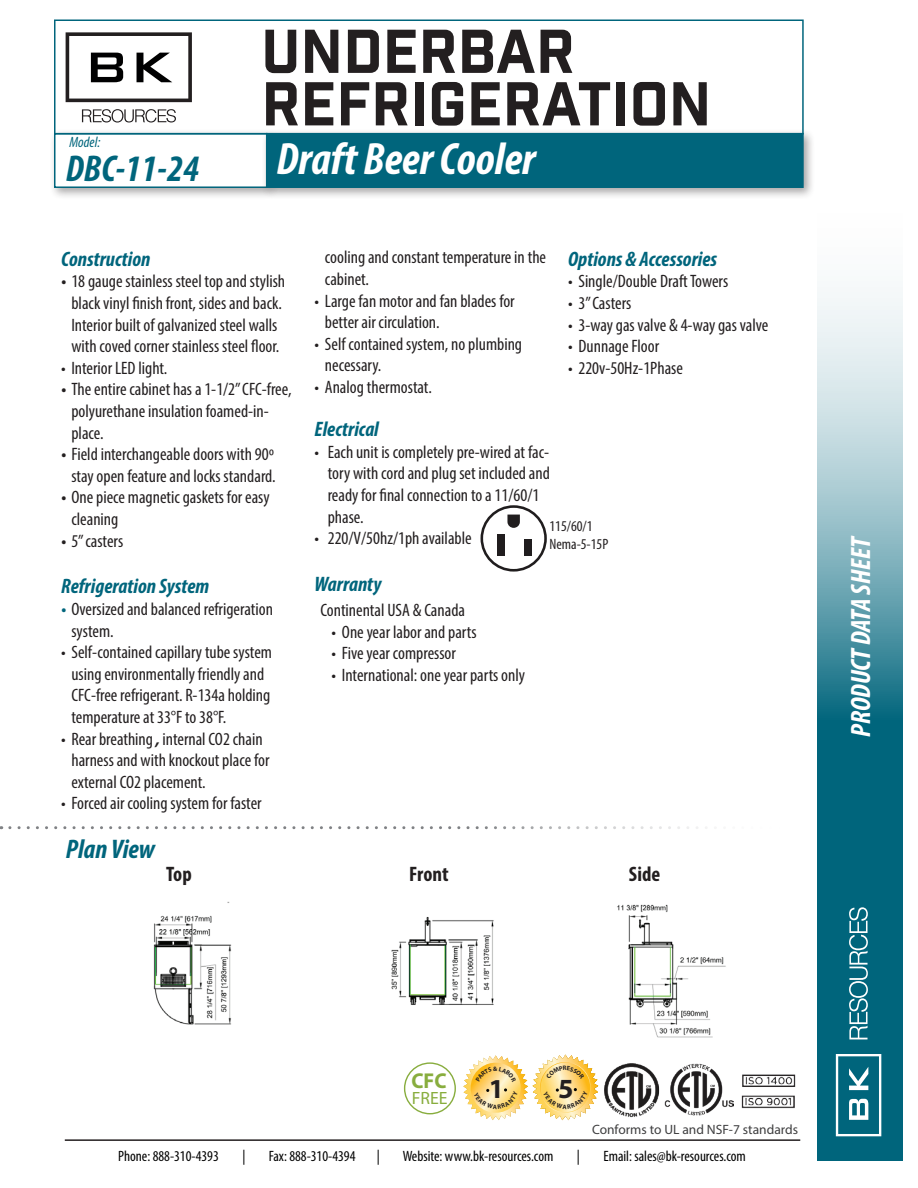
<style>
.page{position:relative;width:918px;height:1188px;background:#fff}
.page>*{position:absolute;margin:0;border:0;box-sizing:border-box;transform-origin:0 0}
.t1{font:60px/52.5px "Industry Inc Base";color:#231f20}
.t2{font:italic 700 condensed 45.6px "Myriad Pro";color:#fff}
.t3{font:italic 700 condensed 37.5px "Myriad Pro";color:#00657c}
.t4{font:italic 700 condensed 28.05px "Myriad Pro";letter-spacing:-.005em;color:#fff}
.t5{font:700 27.75px "Myriad Pro";color:#231f20}
.t6{font:700 27.45px "Myriad Pro";color:#231f20}
.t7{font:italic 700 condensed 27px "Myriad Pro";color:#00657c}
.t8{font:700 21.6px "Myriad Pro";color:#88ad3e;scale:.95 1}
.t9{font:italic 700 condensed 21px "Myriad Pro";color:#00657c}
.t10{font:700 condensed 21px "Myriad Pro";color:#231f20}
.t11{font:condensed 18px/21.6px "Myriad Pro";color:#231f20}
.t12{font:17.85px "Myriad Pro";color:#88ad3e}
.t13{font:condensed 15px "Myriad Pro";color:#000001}
.t14{font:condensed 15px/18px "Myriad Pro";color:#231f20}
.t15{font:italic condensed 15px "Myriad Pro";color:#00657c}
.t16{font:13.5px "Myriad Pro";color:#3e3e3f}
.s1{font-weight:700;font-style:italic}
.s2{font-weight:700;font-style:italic;color:#00657c}
</style>
<div class="page">
<svg style="left:817px;top:292px;width:86px;height:869px;background:#5095a5"></svg>
<svg style="left:849px;top:907px;width:19px;height:132px;background:#4991a1"></svg>
<svg style="left:836px;top:1054px;width:45px;height:82px"></svg>
<hr style="left:65px;top:1139px;width:735px;height:2px;background:#231f20">
<div style="left:49px;top:128px;width:230px;height:72px;background:#231f20;opacity:.4"></div>
<div style="left:54px;top:133px;width:213px;height:55px;background:#fff;border:2px solid #00657c"></div>
<div style="left:261px;top:128px;width:554px;height:72px;background:#231f20;opacity:.4"></div>
<div style="left:266px;top:133px;width:538px;height:55px;background:#00657c"></div>
<svg style="left:82px;top:109px;width:94px;height:14px"></svg>
<svg style="left:66px;top:32px;width:126px;height:70px"></svg>
<div style="left:54px;top:20px;width:750px;height:115px;border:2px solid #00657c"></div>
<svg style="left:10px;top:826px;width:697px;height:3px"></svg>
<div style="left:481px;top:505px;width:66px;height:67px;border:3px solid #201d1e;border-radius:50%"></div>
<div style="left:497px;top:534px;width:8px;height:22px;background:#201d1e"></div>
<div style="left:524px;top:539px;width:8px;height:17px;background:#201d1e"></div>
<svg style="left:507px;top:515px;width:13px;height:13px"></svg>
<img style="left:741px;top:1074px;width:55px;height:35px">
<div style="left:404px;top:1062px;width:52px;height:52px;border:1px solid #88ad3e;border-radius:50%"></div>
<img style="left:604px;top:1064px;width:56px;height:54px">
<img style="left:664px;top:1064px;width:69px;height:52px">
<img style="left:153px;top:901px;width:573px;height:137px">
<svg style="left:463px;top:1055px;width:135px;height:65px"></svg>
<h1 class="t1" style="left:261px;top:28px;width:452px">UNDERBAR<br>REFRIGERATION</h1>
<p class="t15" style="left:70px;top:133px;width:32px">Model:</p>
<h2 class="t2" style="left:276px;top:130px;width:261px">Draft Beer Cooler</h2>
<h3 class="t3" style="left:66px;top:145px;width:135px">DBC-11-24</h3>
<p class="t9" style="left:61px;top:246px;width:91px">Construction</p>
<p class="t11" style="left:61px;top:270px;width:226px;text-align:center"><span class="s1">•</span> 18 gauge stainless steel top and stylish black vinyl finish front, sides and back.<br>Interior built of galvanized steel walls with coved corner stainless steel floor.</p>
<p class="t11" style="left:61px;top:357px;width:108px">• Interior LED light.</p>
<p class="t11" style="left:71px;top:378px;width:222px;text-indent:-10px"><span class="s1">•</span> The entire cabinet has a 1-1/2” CFC-free, polyurethane insulation foamed-in&shy;place.</p>
<p class="t11" style="left:61px;top:443px;width:216px;text-align:center"><span class="s1">•</span> Field interchangeable doors with 90º stay open feature and locks standard.</p>
<p class="t11" style="left:71px;top:486px;width:200px;text-indent:-10px"><span class="s1">•</span> One piece magnetic gaskets for easy cleaning</p>
<p class="t11" style="left:61px;top:530px;width:64px"><span class="s1">•</span> 5” casters</p>
<p class="t9" style="left:61px;top:573px;width:150px">Refrigeration System</p>
<p class="t11" style="left:71px;top:598px;width:203px;text-indent:-10px"><span class="s2">•</span> Oversized and balanced refrigeration system.</p>
<p class="t11" style="left:71px;top:641px;width:202px;text-indent:-10px">• Self-contained capillary tube system using environmentally friendly and CFC-free refrigerant. R-134a holding temperature at 33°F to 38°F.</p>
<p class="t11" style="left:71px;top:728px;width:200px;text-indent:-10px">• Rear breathing <span class="s1">,</span> internal CO2 chain harness and with knockout place for external CO2 placement.</p>
<p class="t11" style="left:61px;top:792px;width:202px">• Forced air cooling system for faster</p>
<h3 class="t7" style="left:66px;top:832px;width:91px">Plan View</h3>
<p class="t11" style="left:325px;top:246px;width:223px">cooling and constant temperature in the cabinet.</p>
<p class="t11" style="left:325px;top:290px;width:191px;text-indent:-10px">• Large fan motor and fan blades for better air circulation.</p>
<p class="t11" style="left:325px;top:333px;width:199px;text-indent:-10px">• Self contained system, no plumbing necessary.</p>
<p class="t11" style="left:315px;top:376px;width:119px">• Analog thermostat.</p>
<p class="t9" style="left:315px;top:416px;width:66px">Electrical</p>
<p class="t11" style="left:328px;top:441px;width:224px;text-indent:-13px">• Each unit is completely pre-wired at fac&shy;tory with cord and plug set included and ready for final connection to a 11/60/1 phase.</p>
<p class="t11" style="left:315px;top:527px;width:159px">• 220/V/50hz/1ph available</p>
<p class="t9" style="left:315px;top:571px;width:68px">Warranty</p>
<p class="t11" style="left:321px;top:599px;width:146px">Continental USA &amp; Canada</p>
<p class="t11" style="left:332px;top:621px;width:147px">• One year labor and parts</p>
<p class="t11" style="left:332px;top:642px;width:126px">• Five year compressor</p>
<p class="t11" style="left:332px;top:664px;width:195px">• International: one year parts only</p>
<p class="t9" style="left:568px;top:246px;width:150px">Options &amp; Accessories</p>
<p class="t11" style="left:568px;top:270px;width:162px">• Single/Double Draft Towers</p>
<p class="t11" style="left:568px;top:292px;width:65px">• 3” Casters</p>
<p class="t11" style="left:568px;top:314px;width:202px">• 3-way gas valve &amp; 4-way gas valve</p>
<p class="t11" style="left:568px;top:335px;width:92px">• Dunnage Floor</p>
<p class="t11" style="left:568px;top:357px;width:116px">• 220v-50Hz-1Phase</p>
<p class="t14" style="left:550px;top:517px;width:60px">115/60/1<br>Nema-5-15P</p>
<p class="t10" style="left:166px;top:861px;width:27px">Top</p>
<p class="t10" style="left:409px;top:861px;width:41px">Front</p>
<p class="t10" style="left:629px;top:861px;width:33px">Side</p>
<h3 class="t4" style="left:843px;top:737px;width:203px;rotate:-90deg">PRODUCT DATA SHEET</h3>
<p class="t8" style="left:411px;top:1066px;width:39px">CFC</p>
<p class="t12" style="left:412px;top:1087px;width:37px">FREE</p>
<h3 class="t5" style="left:558px;top:1071px;width:17px">5</h3>
<h3 class="t6" style="left:489px;top:1071px;width:17px">1</h3>
<p class="t16" style="left:592px;top:1122px;width:208px">Conforms to UL and NSF-7 standards</p>
<p class="t13" style="left:118px;top:1147px;width:102px">Phone: 888-310-4393</p>
<p class="t13" style="left:242px;top:1147px;width:5px">|</p>
<p class="t13" style="left:269px;top:1147px;width:88px">Fax: 888-310-4394</p>
<p class="t13" style="left:377px;top:1147px;width:5px">|</p>
<p class="t13" style="left:403px;top:1147px;width:152px">Website: www.bk-resources.com</p>
<p class="t13" style="left:577px;top:1147px;width:5px">|</p>
<p class="t13" style="left:604px;top:1147px;width:144px">Email: sales@bk-resources.com</p>
</div>
